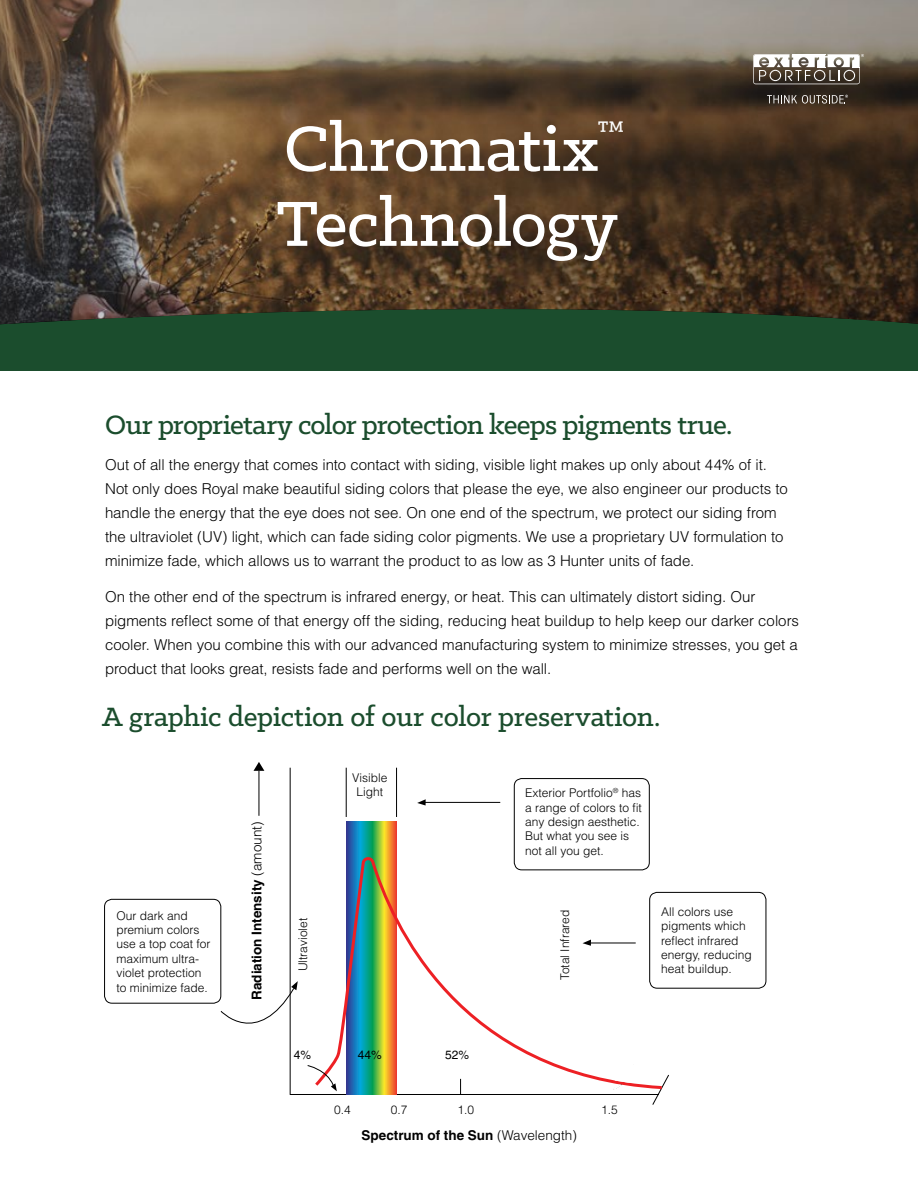
<style>
.page{position:relative;width:918px;height:1188px;background:#fff}
.page>*{position:absolute;margin:0;border:0;box-sizing:border-box;transform-origin:0 0}
.t1{font:500 72px/75px "Klinic Slab";letter-spacing:-.005em;color:#fff}
.t2{font:500 30px "Klinic Slab";letter-spacing:-.015em;color:#1b4d2d}
.t3{font:300 15px/24px "Helvetica LT Std";letter-spacing:-.005em;color:#000}
.t4{font:700 13.5px "Helvetica LT Std";color:#000}
.t5{font:300 12px/14.4px "Helvetica LT Std";color:#000}
.t6{font:12px "Helvetica LT Std";color:#000}
.s1{font-weight:300}
</style>
<div class="page">
<div style="left:0;top:257px;width:918px;height:113px;background:#1b4d2d"></div>
<img style="left:0;top:0;width:918px;height:324px">
<svg style="left:753px;top:54px;width:111px;height:30px"></svg>
<svg style="left:767px;top:95px;width:81px;height:9px"></svg>
<hr style="left:291px;top:1094px;width:368px;height:1px;background:#000">
<hr style="left:290px;top:768px;width:1px;height:327px;background:#000">
<svg style="left:346px;top:822px;width:51px;height:273px;background:#629570"></svg>
<hr style="left:346px;top:768px;width:1px;height:49px;background:#000">
<hr style="left:396px;top:768px;width:1px;height:49px;background:#000">
<svg style="left:330px;top:854px;width:335px;height:237px"></svg>
<svg style="left:307px;top:1065px;width:30px;height:26px"></svg>
<div style="left:104px;top:899px;width:117px;height:104px;border:1px solid #000;border-radius:8px"></div>
<div style="left:514px;top:778px;width:136px;height:92px;border:1px solid #000;border-radius:8px"></div>
<div style="left:650px;top:892px;width:116px;height:96px;border:1px solid #000;border-radius:8px"></div>
<hr style="left:259px;top:771px;width:1px;height:45px;background:#000">
<svg style="left:254px;top:762px;width:10px;height:9px"></svg>
<hr style="left:425px;top:802px;width:75px;height:1px;background:#000">
<hr style="left:591px;top:943px;width:45px;height:1px;background:#000">
<svg style="left:460px;top:1061px;width:209px;height:44px"></svg>
<svg style="left:220px;top:981px;width:78px;height:69px"></svg>
<svg style="left:417px;top:799px;width:9px;height:7px"></svg>
<svg style="left:583px;top:940px;width:8px;height:6px"></svg>
<h1 class="t1" style="left:276px;top:109px;width:351px">Chromatix<sup>™<br></sup>Technology</h1>
<h2 class="t2" style="left:105px;top:405px;width:629px">Our proprietary color protection keeps pigments true.</h2>
<p class="t3" style="left:105px;top:452px;width:684px">Out of all the energy that comes into contact with siding, visible light makes up only about 44% of it.<br>Not only does Royal make beautiful siding colors that please the eye, we also engineer our products to handle the energy that the eye does not see. On one end of the spectrum, we protect our siding from the ultraviolet (UV) light, which can fade siding color pigments. We use a proprietary UV formulation to minimize fade, which allows us to warrant the product to as low as 3 Hunter units of fade.</p>
<p class="t3" style="left:105px;top:585px;width:696px">On the other end of the spectrum is infrared energy, or heat. This can ultimately distort siding. Our pigments reflect some of that energy off the siding, reducing heat buildup to help keep our darker colors cooler. When you combine this with our advanced manufacturing system to minimize stresses, you get a product that looks great, resists fade and performs well on the wall.</p>
<h2 class="t2" style="left:102px;top:697px;width:560px">A graphic depiction of our color preservation.</h2>
<p class="t5" style="left:117px;top:908px;width:96px">Our dark and premium colors use a top coat for maximum ultra&shy;violet protection to minimize fade.</p>
<p class="t4" style="left:248px;top:1000px;width:180px;rotate:-90deg">Radiation Intensity <span class="s1">(amount)</span></p>
<p class="t5" style="left:352px;top:770px;width:37px;text-align:center">Visible<br>Light</p>
<p class="t5" style="left:296px;top:971px;width:55px;rotate:-90deg">Ultraviolet</p>
<p class="t5" style="left:525px;top:786px;width:118px">Exterior Portfolio<sup>®</sup> has a range of colors to fit any design aesthetic.<br>But what you see is not all you get.</p>
<p class="t5" style="left:557px;top:980px;width:71px;rotate:-90deg">Total Infrared</p>
<p class="t5" style="left:661px;top:904px;width:92px">All colors use pigments which reflect infrared energy, reducing heat buildup.</p>
<p class="t6" style="left:294px;top:1047px;width:19px">4%</p>
<p class="t6" style="left:358px;top:1047px;width:26px">44%</p>
<p class="t6" style="left:445px;top:1047px;width:26px">52%</p>
<p class="t5" style="left:334px;top:1103px;width:18px">0.4</p>
<p class="t5" style="left:391px;top:1103px;width:18px">0.7</p>
<p class="t5" style="left:458px;top:1103px;width:18px">1.0</p>
<p class="t5" style="left:601px;top:1103px;width:18px">1.5</p>
<p class="t4" style="left:362px;top:1127px;width:217px">Spectrum of the Sun <span class="s1">(Wavelength)</span></p>
</div>
